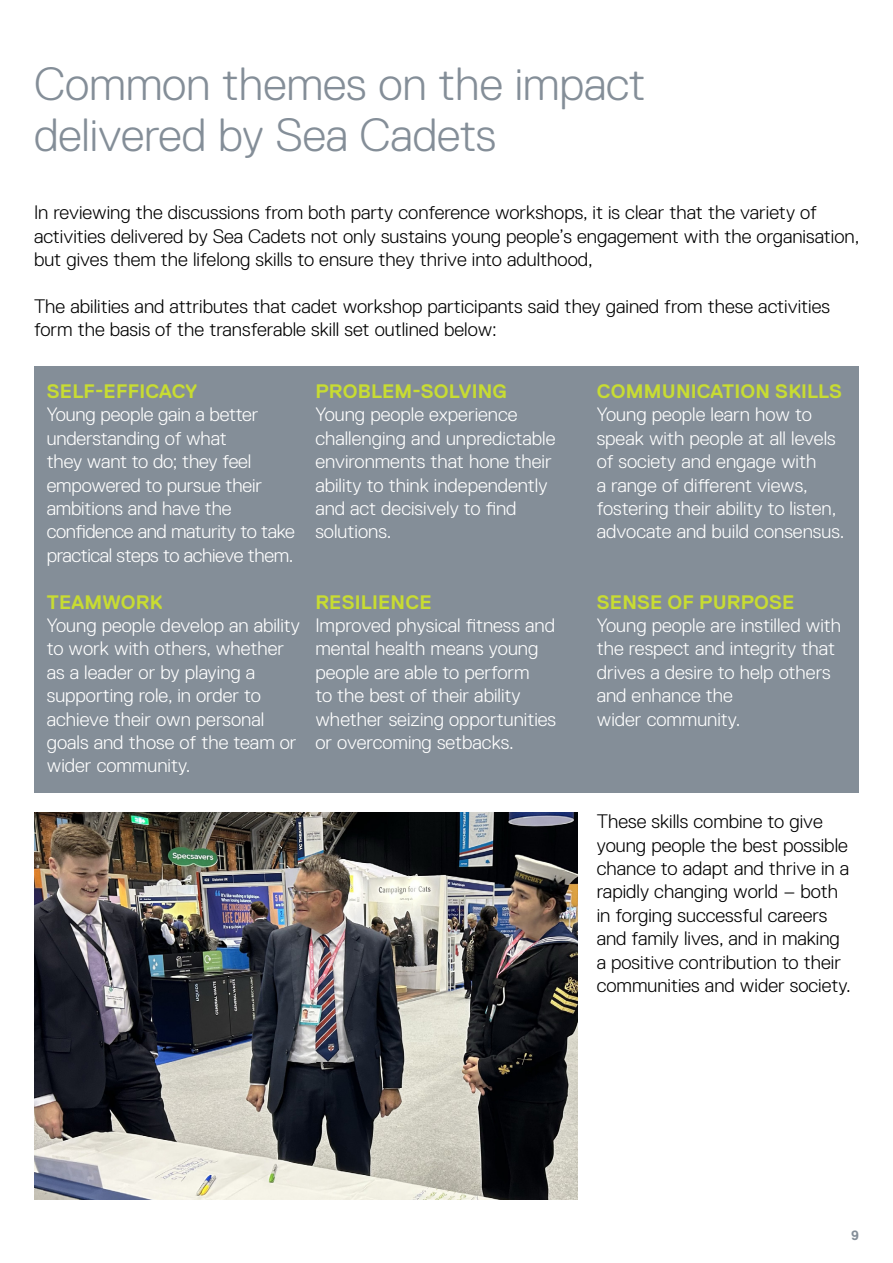
<style>
.page{position:relative;width:893px;height:1263px;background:#fff}
.page>*{position:absolute;margin:0;border:0;box-sizing:border-box;transform-origin:0 0}
.t1{font:300 46.5px/51px "Replica Std";letter-spacing:-.005em;color:#848e98}
.t2{font:300 19.5px/23.4px "Replica Std";color:#fff}
.t3{font:300 19.5px/23.4px "Replica Std";color:#000}
.t4{font:300 19.5px/23.4px "Replica Std";letter-spacing:-.02em;color:#fff}
.t5{font:700 19.5px "Replica Std";letter-spacing:.01em;color:#c8dc32}
.t6{font:700 13.5px "Replica Std";color:#848e98}
</style>
<div class="page">
<div style="left:34px;top:366px;width:825px;height:426px;background:#848e98"></div>
<img style="left:34px;top:813px;width:544px;height:386px">
<h1 class="t1" style="left:34px;top:59px;width:613px">Common themes on the impact delivered by Sea Cadets</h1>
<p class="t3" style="left:34px;top:201px;width:827px">In reviewing the discussions from both party conference workshops, it is clear that the variety of activities delivered by Sea Cadets not only sustains young people’s engagement with the organisation, but gives them the lifelong skills to ensure they thrive into adulthood,</p>
<p class="t3" style="left:34px;top:295px;width:797px">The abilities and attributes that cadet workshop participants said they gained from these activities form the basis of the transferable skill set outlined below:</p>
<p class="t5" style="left:47px;top:380px;width:152px">SELF-EFFICACY</p>
<p class="t4" style="left:47px;top:403px;width:250px">Young people gain a better understanding of what<br>they want to do; they feel empowered to pursue their ambitions and have the confidence and maturity to take practical steps to achieve them.</p>
<p class="t5" style="left:47px;top:591px;width:117px">TEAMWORK</p>
<p class="t2" style="left:47px;top:614px;width:255px">Young people develop an ability to work with others, whether as a leader or by playing a supporting role, in order to achieve their own personal goals and those of the team or wider community.</p>
<p class="t5" style="left:315px;top:380px;width:193px">PROBLEM-SOLVING</p>
<p class="t2" style="left:315px;top:403px;width:242px">Young people experience challenging and unpredictable environments that hone their ability to think independently and act decisively to find solutions.</p>
<p class="t5" style="left:315px;top:591px;width:118px">RESILIENCE</p>
<p class="t2" style="left:315px;top:614px;width:242px">Improved physical fitness and mental health means young people are able to perform<br>to the best of their ability whether seizing opportunities or overcoming setbacks.</p>
<p class="t5" style="left:597px;top:380px;width:247px">COMMUNICATION SKILLS</p>
<p class="t2" style="left:597px;top:403px;width:249px">Young people learn how to speak with people at all levels of society and engage with<br>a range of different views, fostering their ability to listen, advocate and build consensus.</p>
<p class="t5" style="left:597px;top:591px;width:199px">SENSE OF PURPOSE</p>
<p class="t2" style="left:597px;top:614px;width:246px">Young people are instilled with the respect and integrity that drives a desire to help others and enhance the<br>wider community.</p>
<p class="t3" style="left:597px;top:810px;width:256px">These skills combine to give young people the best possible chance to adapt and thrive in a rapidly changing world – both in forging successful careers and family lives, and in making a positive contribution to their communities and wider society.</p>
<p class="t6" style="left:851px;top:1227px;width:9px">9</p>
</div>
